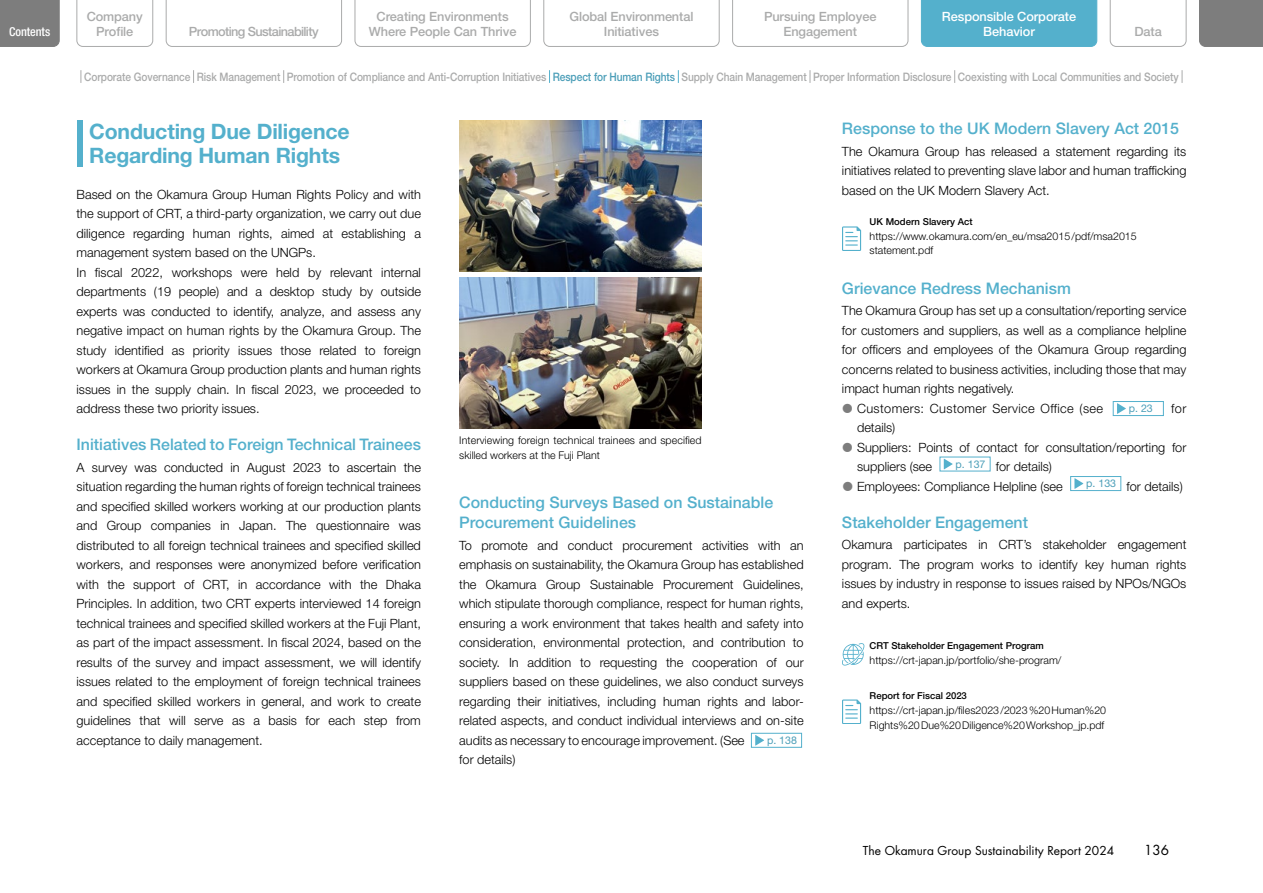
<style>
.page{position:relative;width:1263px;height:893px;background:#fff}
.page>*{position:absolute;margin:0;border:0;box-sizing:border-box;transform-origin:0 0}
.t1{font:700 21.3px/24px "Helvetica Neue LT Std";letter-spacing:-.01em;color:#54b0cc}
.t2{font:500 15.9px/19.5px "Helvetica Neue LT Std";color:#54b0cc}
.t3{font:13.5px "Futura Std";color:#000}
.t4{font:300 12.75px/19.5px "Helvetica Neue LT Std";color:#000;text-align:justify}
.t5{font:500 12.75px/14.9px "Helvetica Neue LT Std";letter-spacing:-.01em;color:#aaabab;text-align:center}
.t6{font:300 12.75px "Helvetica Neue LT Std";letter-spacing:.03em;color:#000}
.t7{font:500 12.75px/14.9px "Helvetica Neue LT Std";letter-spacing:-.01em;color:#fff;text-align:center}
.t8{font:500 12.75px "Helvetica Neue LT Std";letter-spacing:-.05em;color:#aaabab}
.t9{font:500 condensed 12.15px "Helvetica Neue LT Std";letter-spacing:-.005em;color:#fff}
.t10{font:12px "Futura Std";color:#000}
.t11{font:500 11.7px "Helvetica Neue LT Std";letter-spacing:-.01em;color:#aaabab;scale:.87 1}
.t12{font:300 10.65px/14.9px "Helvetica Neue LT Std";color:#000}
.t13{font:10.65px "Helvetica Neue LT Std";color:#4b9eb8}
.t14{font:500 9.6px "Helvetica Neue LT Std";color:#000}
.s1{color:#4b9eb8}
</style>
<div class="page">
<div style="left:921px;top:0;width:176px;height:47px;background:#54b0cc"></div>
<svg style="left:80px;top:70px;width:1px;height:13px"></svg>
<svg style="left:193px;top:70px;width:1px;height:13px"></svg>
<svg style="left:283px;top:70px;width:1px;height:13px"></svg>
<svg style="left:549px;top:70px;width:1px;height:13px"></svg>
<svg style="left:678px;top:70px;width:1px;height:13px"></svg>
<svg style="left:809px;top:70px;width:1px;height:13px"></svg>
<svg style="left:954px;top:70px;width:1px;height:13px"></svg>
<svg style="left:1181px;top:70px;width:1px;height:13px"></svg>
<div style="left:77px;top:120px;width:6px;height:47px;background:#54b0cc"></div>
<img style="left:459px;top:120px;width:243px;height:151px">
<img style="left:459px;top:277px;width:243px;height:151px">
<svg style="left:755px;top:735px;width:9px;height:11px"></svg>
<div style="left:751px;top:733px;width:51px;height:15px;border:1px solid #54b0cc"></div>
<svg style="left:1117px;top:403px;width:9px;height:11px"></svg>
<div style="left:1113px;top:401px;width:51px;height:15px;border:1px solid #54b0cc"></div>
<svg style="left:944px;top:459px;width:9px;height:10px"></svg>
<svg style="left:1074px;top:478px;width:9px;height:11px"></svg>
<div style="left:1070px;top:476px;width:51px;height:15px;border:1px solid #54b0cc"></div>
<svg style="left:842px;top:226px;width:19px;height:25px"></svg>
<svg style="left:842px;top:643px;width:22px;height:23px"></svg>
<svg style="left:842px;top:699px;width:19px;height:25px"></svg>
<div style="left:1199px;top:0;width:64px;height:47px;background:#7d7d7d"></div>
<div style="left:0;top:0;width:60px;height:47px;background:#7d7d7d"></div>
<svg style="left:1110px;top:0;width:76px;height:47px"></svg>
<svg style="left:732px;top:0;width:176px;height:47px"></svg>
<svg style="left:543px;top:0;width:176px;height:47px"></svg>
<svg style="left:355px;top:0;width:176px;height:47px"></svg>
<svg style="left:166px;top:0;width:176px;height:47px"></svg>
<svg style="left:77px;top:0;width:76px;height:47px"></svg>
<p class="t7" style="left:942px;top:9px;width:136px">Responsible Corporate<br>Behavior</p>
<p class="t11" style="left:84px;top:70px;width:1260px">Corporate Governance Risk Management Promotion of Compliance and Anti-Corruption Initiatives <span class="s1">Respect for Human Rights</span> Supply Chain Management Proper Information Disclosure Coexisting with Local Communities and Society</p>
<h1 class="t1" style="left:89px;top:118px;width:262px">Conducting Due Diligence<br>Regarding Human Rights</h1>
<p class="t5" style="left:87px;top:9px;width:58px">Company<br>Profile</p>
<p class="t5" style="left:377px;top:9px;width:134px">Creating Environments</p>
<p class="t5" style="left:569px;top:9px;width:125px">Global Environmental<br>Initiatives</p>
<p class="t5" style="left:764px;top:9px;width:114px">Pursuing Employee<br>Engagement</p>
<p class="t8" style="left:189px;top:24px;width:131px">Promoting Sustainability</p>
<p class="t5" style="left:369px;top:24px;width:149px">Where People Can Thrive</p>
<p class="t9" style="left:9px;top:25px;width:42px">Contents</p>
<p class="t5" style="left:1134px;top:24px;width:29px">Data</p>
<p class="t2" style="left:842px;top:119px;width:339px">Response to the UK Modern Slavery Act 2015</p>
<p class="t4" style="left:842px;top:141px;width:346px">The Okamura Group has released a statement regarding its initiatives related to preventing slave labor and human trafficking based on the UK Modern Slavery Act.</p>
<p class="t4" style="left:77px;top:184px;width:346px;text-align:left">Based on the Okamura Group Human Rights Policy and with the support of CRT, a third-party organization, we carry out due diligence regarding human rights, aimed at establishing a management system based on the UNGPs.<br>In fiscal 2022, workshops were held by relevant internal departments (19 people) and a desktop study by outside experts was conducted to identify, analyze, and assess any negative impact on human rights by the Okamura Group. The study identified as priority issues those related to foreign workers at Okamura Group production plants and human rights issues in the supply chain. In fiscal 2023, we proceeded to address these two priority issues.</p>
<p class="t2" style="left:77px;top:435px;width:346px">Initiatives Related to Foreign Technical Trainees</p>
<p class="t4" style="left:77px;top:457px;width:346px">A survey was conducted in August 2023 to ascertain the situation regarding the human rights of foreign technical trainees and specified skilled workers working at our production plants and Group companies in Japan. The questionnaire was distributed to all foreign technical trainees and specified skilled workers, and responses were anonymized before verification with the support of CRT, in accordance with the Dhaka Principles. In addition, two CRT experts interviewed 14 foreign technical trainees and specified skilled workers at the Fuji Plant, as part of the impact assessment. In fiscal 2024, based on the results of the survey and impact assessment, we will identify issues related to the employment of foreign technical trainees and specified skilled workers in general, and work to create guidelines that will serve as a basis for each step from acceptance to daily management.</p>
<p class="t14" style="left:870px;top:216px;width:105px">UK Modern Slavery Act</p>
<p class="t12" style="left:870px;top:228px;width:269px">https://www.okamura.com/en_eu/msa2015/pdf/msa2015 statement.pdf</p>
<p class="t2" style="left:842px;top:278px;width:230px">Grievance Redress Mechanism</p>
<p class="t4" style="left:842px;top:301px;width:346px">The Okamura Group has set up a consultation/reporting service</p>
<p class="t4" style="left:842px;top:320px;width:346px">for customers and suppliers, as well as a compliance helpline</p>
<p class="t4" style="left:842px;top:340px;width:346px">for officers and employees of the Okamura Group regarding</p>
<p class="t4" style="left:842px;top:359px;width:346px">concerns related to business activities, including those that may</p>
<p class="t4" style="left:842px;top:379px;width:174px">impact human rights negatively.</p>
<p class="t6" style="left:857px;top:401px;width:248px">Customers: Customer Service Office (see</p>
<p class="t13" style="left:1129px;top:402px;width:26px">p. 23</p>
<p class="t4" style="left:1171px;top:398px;width:17px">for</p>
<p class="t4" style="left:857px;top:418px;width:331px;text-align:left">details)<br>Suppliers: Points of contact for consultation/reporting for suppliers (see</p>
<p class="t12" style="left:459px;top:432px;width:244px">Interviewing foreign technical trainees and specified skilled workers at the Fuji Plant</p>
<p class="t4" style="left:857px;top:457px;width:207px;text-indent:99px"><sup>p.</sup> <sup>137</sup> for details)<br>Employees: Compliance Helpline (see</p>
<p class="t4" style="left:1086px;top:476px;width:98px"><sup>p.</sup> <sup>133</sup> for details)</p>
<p class="t2" style="left:459px;top:493px;width:315px">Conducting Surveys Based on Sustainable<br>Procurement Guidelines</p>
<p class="t4" style="left:459px;top:535px;width:346px">To promote and conduct procurement activities with an emphasis on sustainability, the Okamura Group has established the Okamura Group Sustainable Procurement Guidelines, which stipulate thorough compliance, respect for human rights, ensuring a work environment that takes health and safety into consideration, environmental protection, and contribution to society. In addition to requesting the cooperation of our suppliers based on these guidelines, we also conduct surveys regarding their initiatives, including human rights and labor&shy;related aspects, and conduct individual interviews and on-site audits as necessary to encourage improvement. (See</p>
<p class="t2" style="left:842px;top:512px;width:188px">Stakeholder Engagement</p>
<p class="t4" style="left:842px;top:535px;width:346px">Okamura participates in CRT’s stakeholder engagement program. The program works to identify key human rights issues by industry in response to issues raised by NPOs/NGOs and experts.</p>
<p class="t14" style="left:870px;top:640px;width:176px">CRT Stakeholder Engagement Program</p>
<p class="t12" style="left:870px;top:652px;width:193px">https://crt-japan.jp/portfolio/she-program/</p>
<p class="t14" style="left:870px;top:690px;width:99px">Report for Fiscal 2023</p>
<p class="t12" style="left:870px;top:702px;width:238px">https://crt-japan.jp/files2023/2023%20Human%20<br>Rights%20Due%20Diligence%20Workshop_jp.pdf</p>
<p class="t13" style="left:767px;top:734px;width:31px">p. 138</p>
<p class="t4" style="left:459px;top:750px;width:58px">for details)</p>
<p class="t10" style="left:863px;top:843px;width:253px">The Okamura Group Sustainability Report 2024</p>
<p class="t3" style="left:1144px;top:841px;width:26px">136</p>
</div>
